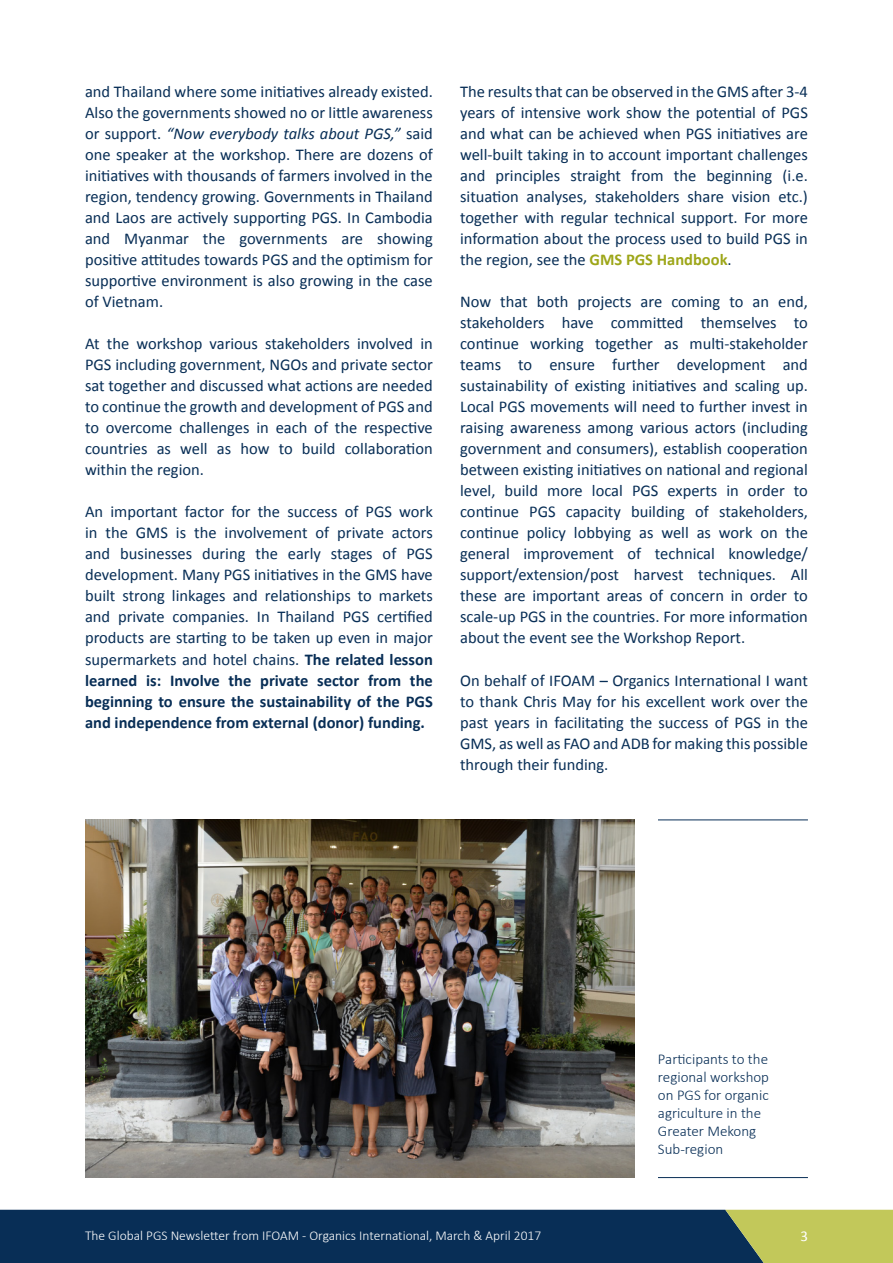
<style>
.page{position:relative;width:893px;height:1263px;background:#fff}
.page>*{position:absolute;margin:0;border:0;box-sizing:border-box;transform-origin:0 0}
.body_text_-_blue{font:16.5px/21px "Calibri";color:#082e56;text-align:justify}
.Author_-_Blue{font:300 15px/18px "Calibri";color:#082e56}
.t1{font:15px "Calibri";color:#fff}
.t2{font:300 13.5px "Calibri";color:#fff}
.s1{font-style:italic}
.s2{font-weight:700}
.s3{font-weight:700;color:#9da618}
</style>
<div class="page">
<svg style="left:0;top:1210px;width:893px;height:53px;background:#264756"></svg>
<hr style="left:658px;top:819px;width:150px;height:1px;background:#082e56">
<hr style="left:658px;top:1177px;width:150px;height:1px;background:#082e56">
<img style="left:85px;top:819px;width:549px;height:359px">
<p class="body_text_-_blue" style="left:85px;top:81px;width:349px">and Thailand where some initiatives already existed.<br>Also the governments showed no or little awareness or support. <span class="s1">“Now everybody talks about PGS,”</span> said one speaker at the workshop. There are dozens of initiatives with thousands of farmers involved in the region, tendency growing. Governments in Thailand and Laos are actively supporting PGS. In Cambodia and Myanmar the governments are showing positive attitudes towards PGS and the optimism for supportive environment is also growing in the case of Vietnam.</p>
<p class="body_text_-_blue" style="left:85px;top:333px;width:349px">At the workshop various stakeholders involved in PGS including government, NGOs and private sector sat together and discussed what actions are needed to continue the growth and development of PGS and to overcome challenges in each of the respective countries as well as how to build collaboration within the region.</p>
<p class="body_text_-_blue" style="left:85px;top:501px;width:349px">An important factor for the success of PGS work in the GMS is the involvement of private actors and businesses during the early stages of PGS development. Many PGS initiatives in the GMS have built strong linkages and relationships to markets and private companies. In Thailand PGS certified products are starting to be taken up even in major supermarkets and hotel chains. <span class="s2">The related lesson learned is: Involve the private sector from the beginning to ensure the sustainability of the PGS and independence from external (donor) funding.</span></p>
<p class="body_text_-_blue" style="left:460px;top:81px;width:349px">The results that can be observed in the GMS after 3-4 years of intensive work show the potential of PGS and what can be achieved when PGS initiatives are well-built taking in to account important challenges and principles straight from the beginning (i.e. situation analyses, stakeholders share vision etc.) together with regular technical support. For more information about the process used to build PGS in the region, see the <span class="s3">GMS PGS Handbook</span>.</p>
<p class="body_text_-_blue" style="left:460px;top:291px;width:349px">Now that both projects are coming to an end, stakeholders have committed themselves to continue working together as multi-stakeholder teams to ensure further development and sustainability of existing initiatives and scaling up.<br>Local PGS movements will need to further invest in raising awareness among various actors (including government and consumers), establish cooperation between existing initiatives on national and regional level, build more local PGS experts in order to continue PGS capacity building of stakeholders, continue policy lobbying as well as work on the general improvement of technical knowledge/ support/extension/post harvest techniques. All these are important areas of concern in order to scale-up PGS in the countries. For more information about the event see the Workshop Report.</p>
<p class="body_text_-_blue" style="left:460px;top:669px;width:349px">On behalf of IFOAM – Organics International I want to thank Chris May for his excellent work over the past years in facilitating the success of PGS in the GMS, as well as FAO and ADB for making this possible through their funding.</p>
<p class="Author_-_Blue" style="left:658px;top:1049px;width:113px">Participants to the regional workshop on PGS for organic agriculture in the<br>Greater Mekong<br>Sub-region</p>
<p class="t2" style="left:85px;top:1227px;width:458px">The Global PGS Newsletter from IFOAM - Organics International, March &amp; April 2017</p>
<p class="t1" style="left:800px;top:1227px;width:9px">3</p>
</div>
